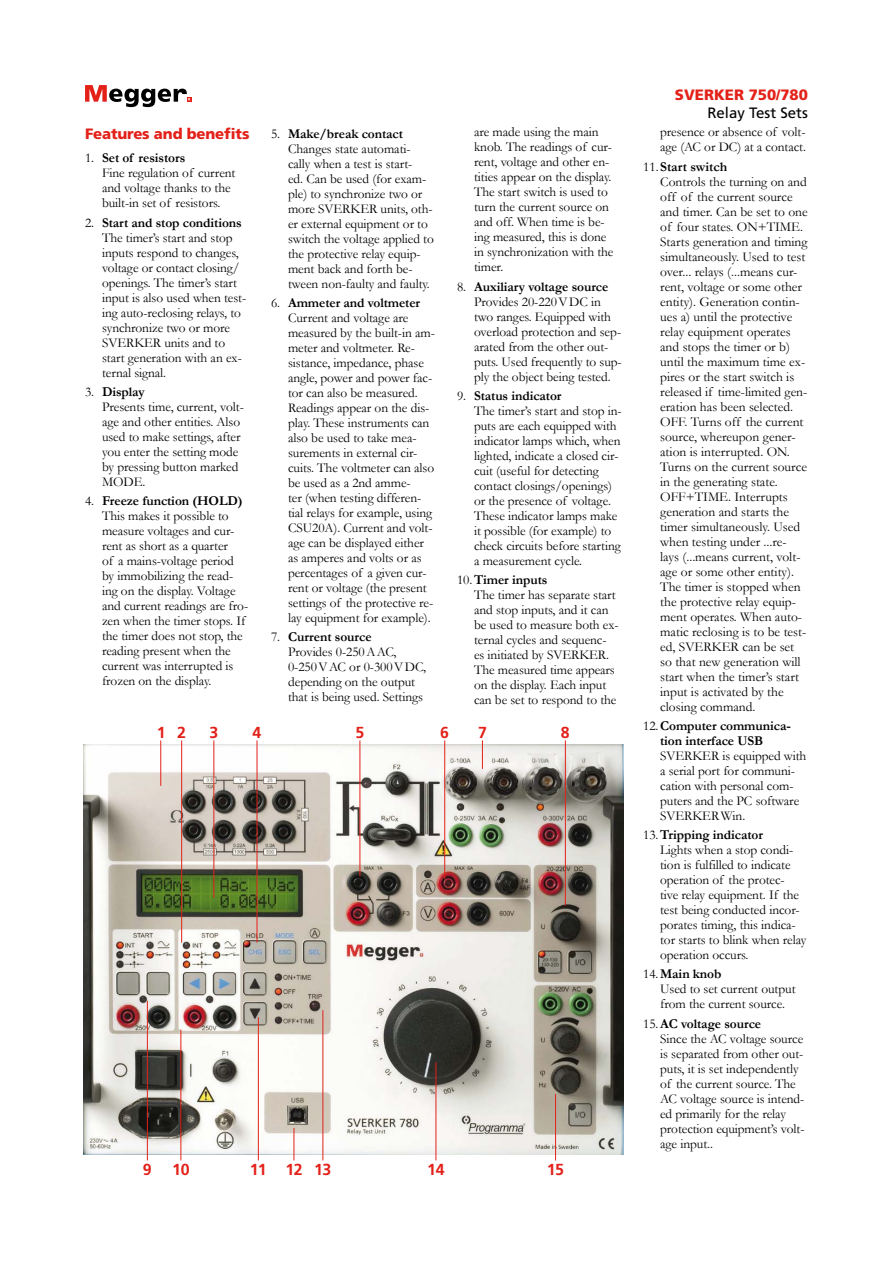
<style>
.page{position:relative;width:893px;height:1263px;background:#fff}
.page>*{position:absolute;margin:0;border:0;box-sizing:border-box;transform-origin:0 0}
.t1{font:700 15.9px "Frutiger LT Std";letter-spacing:-.03em;color:#e32119}
.t2{font:900 15px "Frutiger LT Std";letter-spacing:-.01em;color:#e32119}
.t3{font:15px "Frutiger LT Std";color:#000}
.t4{font:13.5px/15px "Garamond";letter-spacing:-.005em;color:#000}
.t5{font:700 13.5px/15px "Garamond";letter-spacing:-.005em;color:#000}
.s1{font-weight:700}
.s2{font-weight:400}
</style>
<div class="page">
<svg style="left:85px;top:85px;width:106px;height:22px"></svg>
<img style="left:84px;top:745px;width:539px;height:409px">
<hr style="left:322px;top:1010px;width:1px;height:150px;background:#e32119">
<hr style="left:293px;top:1128px;width:1px;height:32px;background:#e32119">
<hr style="left:258px;top:1017px;width:1px;height:143px;background:#e32119">
<hr style="left:180px;top:1030px;width:1px;height:130px;background:#e32119">
<hr style="left:435px;top:1062px;width:1px;height:98px;background:#e32119">
<hr style="left:147px;top:1001px;width:1px;height:159px;background:#e32119">
<hr style="left:213px;top:740px;width:1px;height:157px;background:#e32119">
<hr style="left:160px;top:740px;width:1px;height:46px;background:#e32119">
<hr style="left:257px;top:740px;width:1px;height:203px;background:#e32119">
<hr style="left:181px;top:740px;width:1px;height:203px;background:#e32119">
<hr style="left:359px;top:740px;width:1px;height:136px;background:#e32119">
<hr style="left:444px;top:740px;width:1px;height:139px;background:#e32119">
<svg style="left:482px;top:740px;width:1px;height:29px"></svg>
<hr style="left:565px;top:740px;width:1px;height:165px;background:#e32119">
<hr style="left:555px;top:1094px;width:1px;height:66px;background:#e32119">
<p class="t2" style="left:85px;top:124px;width:166px">Features and benefits</p>
<p class="t4" style="left:102px;top:150px;width:135px;text-indent:-17px">1. <span class="s1">Set of resistors<br></span>Fine regulation of current and voltage thanks to the built-in set of resistors.</p>
<p class="t4" style="left:102px;top:214px;width:146px;text-indent:-17px">2. <span class="s1">Start and stop conditions<br></span>The timer’s start and stop inputs respond to changes, voltage or contact closing/ openings. The timer’s start input is also used when test&shy;ing auto-reclosing relays, to synchronize two or more<br>SVERKER units and to start generation with an ex&shy;ternal signal.</p>
<p class="t4" style="left:102px;top:384px;width:143px;text-indent:-17px">3. <span class="s1">Display<br></span>Presents time, current, volt&shy;age and other entities. Also used to make settings, after you enter the setting mode by pressing button marked<br>MODE.</p>
<p class="t4" style="left:102px;top:493px;width:148px;text-indent:-17px">4. <span class="s1">Freeze function (HOLD)<br></span>This makes it possible to measure voltages and cur&shy;rent as short as a quarter<br>of a mains-voltage period by immobilizing the read&shy;ing on the display. Voltage and current readings are fro&shy;zen when the timer stops. If the timer does not stop, the reading present when the current was interrupted is frozen on the display.</p>
<p class="t4" style="left:288px;top:126px;width:147px;text-indent:-17px">5. <span class="s1">Make/break contact<br></span>Changes state automati&shy;cally when a test is start-<br>ed. Can be used (for exam&shy;ple) to synchronize two or more SVERKER units, oth&shy;er external equipment or to switch the voltage applied to the protective relay equip&shy;ment back and forth be&shy;tween non-faulty and faulty.</p>
<p class="t4" style="left:288px;top:295px;width:148px;text-indent:-17px">6. <span class="s1">Ammeter and voltmeter<br></span>Current and voltage are measured by the built-in am&shy;meter and voltmeter. Re&shy;sistance, impedance, phase angle, power and power fac&shy;tor can also be measured.<br>Readings appear on the dis&shy;play. These instruments can also be used to take mea&shy;surements in external cir&shy;cuits. The voltmeter can also be used as a 2nd amme-<br>ter (when testing differen&shy;tial relays for example, using<br>CSU20A). Current and volt&shy;age can be displayed either as amperes and volts or as percentages of a given cur&shy;rent or voltage (the present settings of the protective re&shy;lay equipment for example).</p>
<p class="t4" style="left:288px;top:629px;width:140px;text-indent:-17px">7. <span class="s1">Current source<br></span>Provides 0-250AAC,<br>0-250VAC or 0-300VDC, depending on the output that is being used. Settings</p>
<p class="t4" style="left:474px;top:124px;width:141px">are made using the main knob. The readings of cur&shy;rent, voltage and other en&shy;tities appear on the display.<br>The start switch is used to turn the current source on and off. When time is be&shy;ing measured, this is done in synchronization with the timer.</p>
<p class="t4" style="left:474px;top:278px;width:149px;text-indent:-17px">8. <span class="s1">Auxiliary voltage source<br></span>Provides 20-220VDC in two ranges. Equipped with overload protection and sep&shy;arated from the other out&shy;puts. Used frequently to sup&shy;ply the object being tested.</p>
<p class="t4" style="left:474px;top:388px;width:149px;text-indent:-17px">9. <span class="s1">Status indicator<br></span>The timer’s start and stop in&shy;puts are each equipped with indicator lamps which, when lighted, indicate a closed cir&shy;cuit (useful for detecting contact closings/openings) or the presence of voltage.<br>These indicator lamps make it possible (for example) to check circuits before starting a measurement cycle.</p>
<p class="t4" style="left:474px;top:572px;width:146px;text-indent:-17px">10.<span class="s1">Timer inputs<br></span>The timer has separate start and stop inputs, and it can be used to measure both ex&shy;ternal cycles and sequenc&shy;es initiated by SVERKER.<br>The measured time appears on the display. Each input can be set to respond to the</p>
<p class="t1" style="left:157px;top:723px;width:31px">1 2</p>
<p class="t1" style="left:209px;top:723px;width:10px">3</p>
<p class="t1" style="left:253px;top:723px;width:10px">4</p>
<p class="t1" style="left:355px;top:723px;width:10px">5</p>
<p class="t1" style="left:440px;top:723px;width:10px">6</p>
<p class="t1" style="left:478px;top:723px;width:10px">7</p>
<p class="t1" style="left:561px;top:723px;width:10px">8</p>
<p class="t1" style="left:143px;top:1160px;width:10px">9</p>
<p class="t1" style="left:172px;top:1160px;width:19px">10</p>
<p class="t1" style="left:250px;top:1160px;width:83px">11 12 13</p>
<p class="t1" style="left:427px;top:1160px;width:19px">14</p>
<p class="t1" style="left:547px;top:1160px;width:19px">15</p>
<p class="t2" style="left:675px;top:86px;width:135px">SVERKER 750/780</p>
<p class="t3" style="left:707px;top:104px;width:102px">Relay Test Sets</p>
<p class="t4" style="left:660px;top:124px;width:147px">presence or absence of volt&shy;age (AC or DC) at a contact.</p>
<p class="t4" style="left:660px;top:159px;width:149px;text-indent:-17px">11.<span class="s1">Start switch<br></span>Controls the turning on and off of the current source and timer. Can be set to one of four states. ON+TIME.<br>Starts generation and timing simultaneously. Used to test over... relays (...means cur&shy;rent, voltage or some other entity). Generation contin&shy;ues a) until the protective relay equipment operates and stops the timer or b) until the maximum time ex&shy;pires or the start switch is released if time-limited gen&shy;eration has been selected.<br>OFF. Turns off the current source, whereupon gener&shy;ation is interrupted. ON.<br>Turns on the current source in the generating state.<br>OFF+TIME. Interrupts generation and starts the timer simultaneously. Used when testing under ...re&shy;lays (...means current, volt&shy;age or some other entity).<br>The timer is stopped when the protective relay equip&shy;ment operates. When auto&shy;matic reclosing is to be test&shy;ed, SVERKER can be set so that new generation will start when the timer’s start input is activated by the closing command.</p>
<p class="t5" style="left:660px;top:718px;width:132px;text-indent:-17px"><span class="s2">12.</span>Computer communica&shy;tion interface USB</p>
<p class="t4" style="left:660px;top:748px;width:148px">SVERKER is equipped with a serial port for communi&shy;cation with personal com&shy;puters and the PC software<br>SVERKERWin.</p>
<p class="t4" style="left:660px;top:827px;width:148px;text-indent:-17px">13.<span class="s1">Tripping indicator<br></span>Lights when a stop condi&shy;tion is fulfilled to indicate operation of the protec-<br>tive relay equipment. If the test being conducted incor&shy;porates timing, this indica&shy;tor starts to blink when relay operation occurs.</p>
<p class="t4" style="left:660px;top:966px;width:137px;text-indent:-17px">14.<span class="s1">Main knob<br></span>Used to set current output from the current source.</p>
<p class="t4" style="left:660px;top:1016px;width:146px;text-indent:-17px">15.<span class="s1">AC voltage source<br></span>Since the AC voltage source is separated from other out&shy;puts, it is set independently of the current source. The<br>AC voltage source is intend&shy;ed primarily for the relay protection equipment’s volt&shy;age input..</p>
</div>
